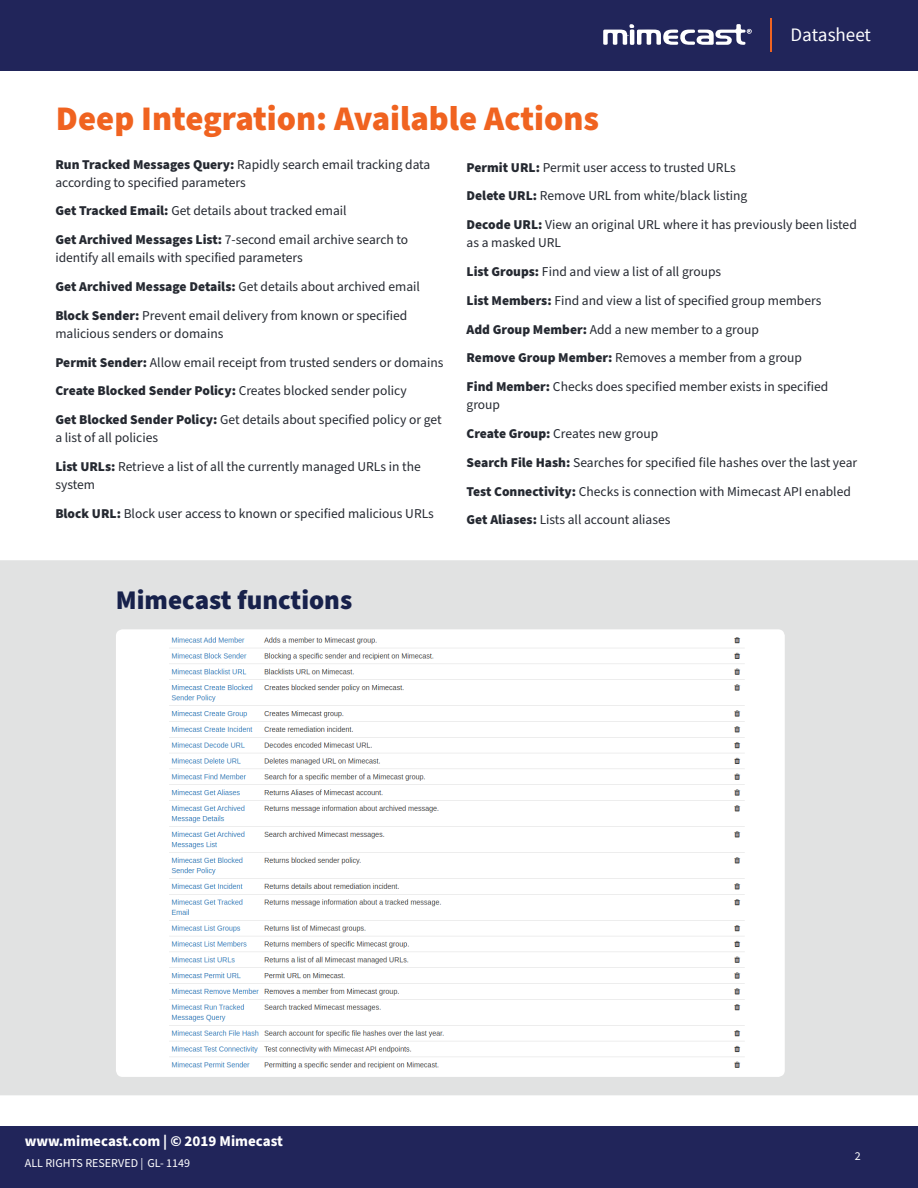
<style>
.page{position:relative;width:918px;height:1188px;background:#fff}
.page>*{position:absolute;margin:0;border:0;box-sizing:border-box;transform-origin:0 0}
.Breakout_-_Headline{font:900 34.5px "Source Sans Pro";color:#f06320}
.Breakout_-_Headline-2{font:900 27px "Source Sans Pro";color:#17214b}
.t1{font:19.05px "Source Sans Pro";color:#fff}
.t2{font:700 15px "Source Sans Pro";color:#fff}
.Bullet_List{font:13.5px/18px "Source Sans Pro";color:#252931}
.Bullet_List-2{font:900 13.5px "Source Sans Pro";color:#252931}
.Body_Copy{font:12px "Source Sans Pro";color:#fff}
.s1{font-weight:900}
.s2{font-weight:400}
</style>
<div class="page">
<div style="left:0;top:1126px;width:918px;height:62px;background:#21255a"></div>
<div style="left:0;top:0;width:918px;height:71px;background:#21255a"></div>
<svg style="left:603px;top:24px;width:149px;height:21px"></svg>
<hr style="left:770px;top:18px;width:2px;height:33px;background:#ef6422">
<div style="left:0;top:560px;width:918px;height:535px;background:#e1e2e2"></div>
<div style="left:116px;top:629px;width:669px;height:448px;background:#fff;border-radius:7px"></div>
<img style="left:169px;top:637px;width:576px;height:432px">
<h3 class="t1" style="left:790px;top:23px;width:82px">Datasheet</h3>
<p class="Breakout_-_Headline" style="left:56px;top:95px;width:545px">Deep Integration: Available Actions</p>
<p class="Bullet_List" style="left:55px;top:156px;width:377px"><span class="s1">Run Tracked Messages Query:</span> Rapidly search email tracking data according to specified parameters</p>
<p class="Bullet_List" style="left:55px;top:202px;width:293px"><span class="s1">Get Tracked Email:</span> Get details about tracked email</p>
<p class="Bullet_List" style="left:55px;top:231px;width:354px"><span class="s1">Get Archived Messages List:</span> 7-second email archive search to identify all emails with specified parameters</p>
<p class="Bullet_List" style="left:55px;top:278px;width:366px"><span class="s1">Get Archived Message Details:</span> Get details about archived email</p>
<p class="Bullet_List" style="left:55px;top:307px;width:353px"><span class="s1">Block Sender:</span> Prevent email delivery from known or specified malicious senders or domains</p>
<p class="Bullet_List" style="left:55px;top:354px;width:390px"><span class="s1">Permit Sender:</span> Allow email receipt from trusted senders or domains</p>
<p class="Bullet_List-2" style="left:55px;top:382px;width:353px">Create Blocked Sender Policy: <span class="s2">Creates blocked sender policy</span></p>
<p class="Bullet_List" style="left:55px;top:411px;width:388px"><span class="s1">Get Blocked Sender Policy:</span> Get details about specified policy or get a list of all policies</p>
<p class="Bullet_List" style="left:55px;top:458px;width:367px"><span class="s1">List URLs:</span> Retrieve a list of all the currently managed URLs in the system</p>
<p class="Bullet_List" style="left:55px;top:505px;width:380px"><span class="s1">Block URL:</span> Block user access to known or specified malicious URLs</p>
<p class="Bullet_List" style="left:467px;top:158px;width:271px"><span class="s1">Permit URL:</span> Permit user access to trusted URLs</p>
<p class="Bullet_List" style="left:467px;top:187px;width:282px"><span class="s1">Delete URL:</span> Remove URL from white/black listing</p>
<p class="Bullet_List" style="left:467px;top:216px;width:392px"><span class="s1">Decode URL:</span> View an original URL where it has previously been listed as a masked URL</p>
<p class="Bullet_List" style="left:467px;top:263px;width:256px"><span class="s1">List Groups:</span> Find and view a list of all groups</p>
<p class="Bullet_List" style="left:467px;top:292px;width:356px"><span class="s1">List Members:</span> Find and view a list of specified group members</p>
<p class="Bullet_List" style="left:467px;top:320px;width:294px"><span class="s1">Add Group Member:</span> Add a new member to a group</p>
<p class="Bullet_List" style="left:467px;top:349px;width:337px"><span class="s1">Remove Group Member:</span> Removes a member from a group</p>
<p class="Bullet_List" style="left:467px;top:378px;width:363px"><span class="s1">Find Member:</span> Checks does specified member exists in specified group</p>
<p class="Bullet_List" style="left:467px;top:425px;width:193px"><span class="s1">Create Group:</span> Creates new group</p>
<p class="Bullet_List" style="left:467px;top:454px;width:392px"><span class="s1">Search File Hash:</span> Searches for specified file hashes over the last year</p>
<p class="Bullet_List" style="left:467px;top:482px;width:386px"><span class="s1">Test Connectivity:</span> Checks is connection with Mimecast API enabled</p>
<p class="Bullet_List" style="left:467px;top:511px;width:205px"><span class="s1">Get Aliases:</span> Lists all account aliases</p>
<p class="Breakout_-_Headline-2" style="left:116px;top:581px;width:238px">Mimecast functions</p>
<p class="t2" style="left:25px;top:1131px;width:260px">www.mimecast.com | © 2019 Mimecast</p>
<p class="Body_Copy" style="left:25px;top:1155px;width:167px">ALL RIGHTS RESERVED | GL- 1149</p>
<p class="Body_Copy" style="left:855px;top:1148px;width:7px">2</p>
</div>
